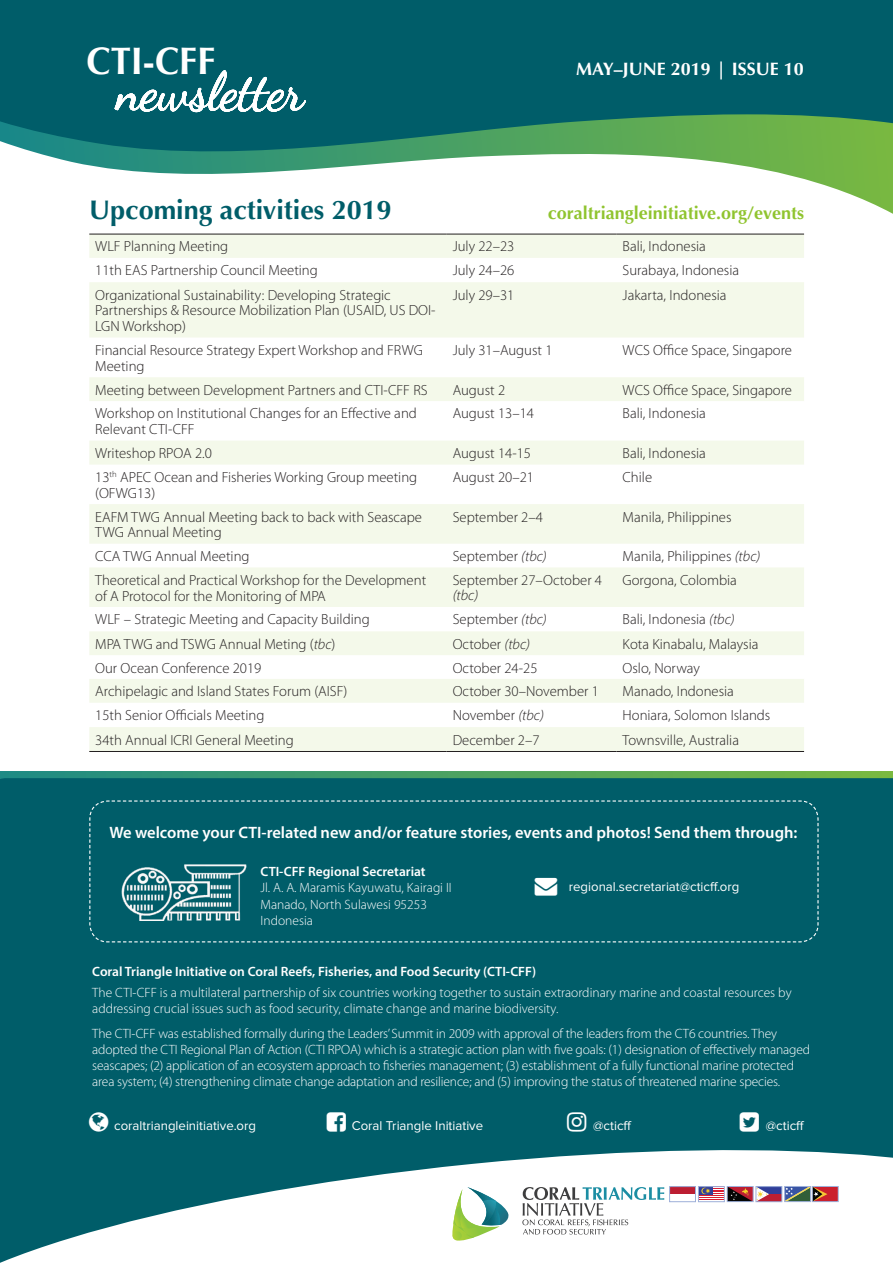
<style>
.page{position:relative;width:893px;height:1263px;background:#fff}
.page>*{position:absolute;margin:0;border:0;box-sizing:border-box;transform-origin:0 0}
.t1{font:700 54.3px "Dancing Script";color:#fff;scale:.94 1}
.t2{font:700 38.55px "Optima";color:#fff;scale:.94 1}
.CTINews_-_Body_text{font:700 27px "Optima";color:#005d69}
.CTINews_-_Body_text-2{font:700 18px "Optima";color:#90c42f}
.t3{font:700 18px "Optima";color:#fff}
.CTINews_-_Body_text-3{font:600 16.5px "Myriad Pro";color:#fff}
.CTINews_-_Body_text-4{font:300 14.7px/15.8px "Myriad Pro";color:#231f20}
.Body_text{font:300 13.5px/16.2px "Myriad Pro";letter-spacing:-.01em;color:#fff}
.Body_text-2{font:600 13.5px "Myriad Pro";color:#fff}
.Body_text-3{font:13.2px "Proxima Nova";color:#fff}
.s1{font-style:italic}
</style>
<div class="page">
<div style="left:0;top:772px;width:893px;height:27px;background:linear-gradient(to right,#1e8a85,#7bb93f)"></div>
<div style="left:0;top:778px;width:893px;height:354px;background:#005d69"></div>
<svg style="left:0;top:1132px;width:893px;height:131px"></svg>
<div style="left:89px;top:800px;width:730px;height:143px;background:#005d69"></div>
<img style="left:118px;top:861px;width:132px;height:60px">
<svg style="left:522px;top:1187px;width:142px;height:47px"></svg>
<svg style="left:452px;top:1187px;width:60px;height:56px"></svg>
<div style="left:812px;top:1186px;width:26px;height:16px;background:#cb202d"></div>
<div style="left:670px;top:1186px;width:25px;height:8px;background:#bc1e32"></div>
<div style="left:670px;top:1194px;width:25px;height:8px;background:#fff"></div>
<div style="left:756px;top:1186px;width:26px;height:8px;background:#2f3e99"></div>
<div style="left:756px;top:1194px;width:26px;height:8px;background:#bc1e32"></div>
<svg style="left:700px;top:1186px;width:69px;height:16px"></svg>
<svg style="left:787px;top:1186px;width:40px;height:16px"></svg>
<div style="left:669px;top:1186px;width:26px;height:16px;border:1px solid #9dafd9"></div>
<div style="left:698px;top:1186px;width:26px;height:16px;border:1px solid #9dafd9"></div>
<div style="left:727px;top:1186px;width:26px;height:16px;border:1px solid #9dafd9"></div>
<div style="left:756px;top:1186px;width:26px;height:16px;border:1px solid #9dafd9"></div>
<div style="left:785px;top:1186px;width:26px;height:16px;border:1px solid #9dafd9"></div>
<div style="left:812px;top:1186px;width:26px;height:16px;border:1px solid #9dafd9"></div>
<div style="left:0;top:0;width:55px;height:114px;background:#005d69"></div>
<div style="left:55px;top:0;width:838px;height:114px;background:#005d69"></div>
<svg style="left:0;top:114px;width:893px;height:100px"></svg>
<div style="left:89px;top:235px;width:715px;height:23px;background:#f4f9ea"></div>
<svg style="left:89px;top:282px;width:715px;height:469px;fill:#f4f9ea"></svg>
<hr style="left:89px;top:234px;width:358px;height:1px;background:#231f20">
<hr style="left:447px;top:234px;width:170px;height:1px;background:#231f20">
<hr style="left:617px;top:234px;width:187px;height:1px;background:#231f20">
<hr style="left:89px;top:751px;width:358px;height:1px;background:#231f20">
<hr style="left:447px;top:751px;width:170px;height:1px;background:#231f20">
<hr style="left:617px;top:751px;width:187px;height:1px;background:#231f20">
<svg style="left:89px;top:1112px;width:20px;height:19px"></svg>
<svg style="left:327px;top:1112px;width:19px;height:19px"></svg>
<svg style="left:567px;top:1113px;width:19px;height:19px"></svg>
<svg style="left:740px;top:1112px;width:19px;height:19px"></svg>
<p class="t2" style="left:87px;top:39px;width:139px">CTI-CFF</p>
<p class="t1" style="left:116px;top:50px;width:201px">newsletter</p>
<p class="t3" style="left:576px;top:58px;width:229px">MAY–JUNE 2019 | ISSUE 10</p>
<p class="CTINews_-_Body_text" style="left:89px;top:194px;width:304px">Upcoming activities 2019</p>
<p class="CTINews_-_Body_text-2" style="left:548px;top:203px;width:258px">coraltriangleinitiative.org/events</p>
<p class="CTINews_-_Body_text-4" style="left:95px;top:239px;width:134px">WLF Planning Meeting</p>
<p class="CTINews_-_Body_text-4" style="left:453px;top:239px;width:63px">July 22–23</p>
<p class="CTINews_-_Body_text-4" style="left:623px;top:239px;width:85px">Bali, Indonesia</p>
<p class="CTINews_-_Body_text-4" style="left:95px;top:262px;width:224px">11th EAS Partnership Council Meeting</p>
<p class="CTINews_-_Body_text-4" style="left:453px;top:262px;width:63px">July 24–26</p>
<p class="CTINews_-_Body_text-4" style="left:623px;top:262px;width:118px">Surabaya, Indonesia</p>
<p class="CTINews_-_Body_text-4" style="left:95px;top:287px;width:342px">Organizational Sustainability: Developing Strategic<br>Partnerships &amp; Resource Mobilization Plan (USAID, US DOI-<br>LGN Workshop)</p>
<p class="CTINews_-_Body_text-4" style="left:453px;top:287px;width:63px">July 29–31</p>
<p class="CTINews_-_Body_text-4" style="left:623px;top:287px;width:106px">Jakarta, Indonesia</p>
<p class="CTINews_-_Body_text-4" style="left:95px;top:342px;width:329px">Financial Resource Strategy Expert Workshop and FRWG<br>Meeting</p>
<p class="CTINews_-_Body_text-4" style="left:453px;top:342px;width:101px">July 31–August 1</p>
<p class="CTINews_-_Body_text-4" style="left:623px;top:342px;width:171px">WCS Office Space, Singapore</p>
<p class="CTINews_-_Body_text-4" style="left:95px;top:382px;width:334px">Meeting between Development Partners and CTI-CFF RS</p>
<p class="CTINews_-_Body_text-4" style="left:453px;top:382px;width:54px">August 2</p>
<p class="CTINews_-_Body_text-4" style="left:623px;top:382px;width:171px">WCS Office Space, Singapore</p>
<p class="CTINews_-_Body_text-4" style="left:95px;top:406px;width:323px">Workshop on Institutional Changes for an Effective and<br>Relevant CTI-CFF</p>
<p class="CTINews_-_Body_text-4" style="left:453px;top:406px;width:83px">August 13–14</p>
<p class="CTINews_-_Body_text-4" style="left:623px;top:406px;width:85px">Bali, Indonesia</p>
<p class="CTINews_-_Body_text-4" style="left:95px;top:445px;width:118px">Writeshop RPOA 2.0</p>
<p class="CTINews_-_Body_text-4" style="left:453px;top:445px;width:80px">August 14-15</p>
<p class="CTINews_-_Body_text-4" style="left:623px;top:445px;width:85px">Bali, Indonesia</p>
<p class="CTINews_-_Body_text-4" style="left:95px;top:469px;width:323px">13<sup>th</sup> APEC Ocean and Fisheries Working Group meeting (OFWG13)</p>
<p class="CTINews_-_Body_text-4" style="left:453px;top:469px;width:83px">August 20–21</p>
<p class="CTINews_-_Body_text-4" style="left:623px;top:469px;width:31px">Chile</p>
<p class="CTINews_-_Body_text-4" style="left:95px;top:509px;width:328px">EAFM TWG Annual Meeting back to back with Seascape<br>TWG Annual Meeting</p>
<p class="CTINews_-_Body_text-4" style="left:453px;top:509px;width:92px">September 2–4</p>
<p class="CTINews_-_Body_text-4" style="left:623px;top:509px;width:110px">Manila, Philippines</p>
<p class="CTINews_-_Body_text-4" style="left:95px;top:548px;width:156px">CCA TWG Annual Meeting</p>
<p class="CTINews_-_Body_text-4" style="left:453px;top:548px;width:96px">September <span class="s1">(tbc)</span></p>
<p class="CTINews_-_Body_text-4" style="left:623px;top:548px;width:139px">Manila, Philippines <span class="s1">(tbc)</span></p>
<p class="CTINews_-_Body_text-4" style="left:95px;top:572px;width:332px">Theoretical and Practical Workshop for the Development of A Protocol for the Monitoring of MPA</p>
<p class="CTINews_-_Body_text-4" style="left:453px;top:572px;width:151px;line-height:15px">September 27–October 4 <span class="s1">(tbc)</span></p>
<p class="CTINews_-_Body_text-4" style="left:623px;top:572px;width:116px">Gorgona, Colombia</p>
<p class="CTINews_-_Body_text-4" style="left:95px;top:611px;width:276px">WLF – Strategic Meeting and Capacity Building</p>
<p class="CTINews_-_Body_text-4" style="left:453px;top:611px;width:96px">September <span class="s1">(tbc)</span></p>
<p class="CTINews_-_Body_text-4" style="left:623px;top:611px;width:114px">Bali, Indonesia <span class="s1">(tbc)</span></p>
<p class="CTINews_-_Body_text-4" style="left:95px;top:636px;width:242px">MPA TWG and TSWG Annual Meting (<span class="s1">tbc</span>)</p>
<p class="CTINews_-_Body_text-4" style="left:453px;top:636px;width:79px">October <span class="s1">(tbc)</span></p>
<p class="CTINews_-_Body_text-4" style="left:623px;top:636px;width:137px">Kota Kinabalu, Malaysia</p>
<p class="CTINews_-_Body_text-4" style="left:95px;top:660px;width:168px">Our Ocean Conference 2019</p>
<p class="CTINews_-_Body_text-4" style="left:453px;top:660px;width:86px">October 24-25</p>
<p class="CTINews_-_Body_text-4" style="left:623px;top:660px;width:79px">Oslo, Norway</p>
<p class="CTINews_-_Body_text-4" style="left:95px;top:683px;width:254px">Archipelagic and Island States Forum (AISF)</p>
<p class="CTINews_-_Body_text-4" style="left:453px;top:683px;width:148px">October 30–November 1</p>
<p class="CTINews_-_Body_text-4" style="left:623px;top:683px;width:113px">Manado, Indonesia</p>
<p class="CTINews_-_Body_text-4" style="left:95px;top:707px;width:171px">15th Senior Officials Meeting</p>
<p class="CTINews_-_Body_text-4" style="left:453px;top:707px;width:93px">November <span class="s1">(tbc)</span></p>
<p class="CTINews_-_Body_text-4" style="left:623px;top:707px;width:149px">Honiara, Solomon Islands</p>
<p class="CTINews_-_Body_text-4" style="left:95px;top:732px;width:200px">34th Annual ICRI General Meeting</p>
<p class="CTINews_-_Body_text-4" style="left:453px;top:732px;width:88px">December 2–7</p>
<p class="CTINews_-_Body_text-4" style="left:623px;top:732px;width:118px">Townsville, Australia</p>
<p class="CTINews_-_Body_text-3" style="left:109px;top:822px;width:689px">We welcome your CTI-related new and/or feature stories, events and photos! Send them through:</p>
<p class="Body_text-2" style="left:260px;top:863px;width:167px">CTI-CFF Regional Secretariat</p>
<p class="Body_text" style="left:260px;top:880px;width:193px">Jl. A. A. Maramis Kayuwatu, Kairagi II</p>
<p class="Body_text" style="left:260px;top:896px;width:168px">Manado, North Sulawesi 95253</p>
<p class="Body_text" style="left:260px;top:912px;width:54px">Indonesia</p>
<p class="Body_text-3" style="left:535px;top:879px;width:206px">→ regional.secretariat@cticff.org</p>
<p class="Body_text-2" style="left:92px;top:963px;width:445px">Coral Triangle Initiative on Coral Reefs, Fisheries, and Food Security (CTI-CFF)</p>
<p class="Body_text" style="left:92px;top:984px;width:701px">The CTI-CFF is a multilateral partnership of six countries working together to sustain extraordinary marine and coastal resources by addressing crucial issues such as food security, climate change and marine biodiversity.</p>
<p class="Body_text" style="left:92px;top:1025px;width:719px">The CTI-CFF was established formally during the Leaders’ Summit in 2009 with approval of the leaders from the CT6 countries. They adopted the CTI Regional Plan of Action (CTI RPOA) which is a strategic action plan with five goals: (1) designation of effectively managed seascapes; (2) application of an ecosystem approach to fisheries management; (3) establishment of a fully functional marine protected area system; (4) strengthening climate change adaptation and resilience; and (5) improving the status of threatened marine species.</p>
<p class="Body_text-3" style="left:114px;top:1118px;width:143px">coraltriangleinitiative.org</p>
<p class="Body_text-3" style="left:352px;top:1118px;width:133px">Coral Triangle Initiative</p>
<p class="Body_text-3" style="left:593px;top:1118px;width:40px">@cticff</p>
<p class="Body_text-3" style="left:766px;top:1118px;width:40px">@cticff</p>
</div>
